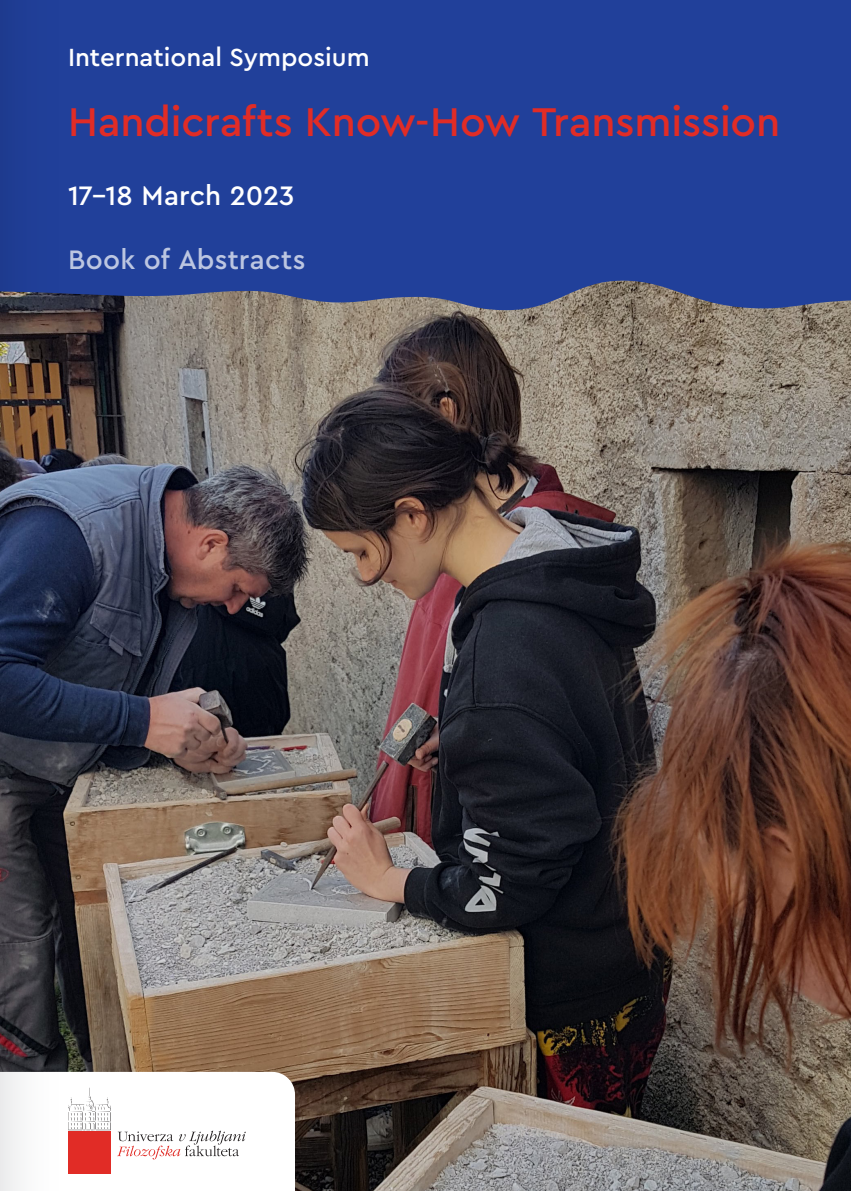
<style>
.page{position:relative;width:851px;height:1191px;background:#fff}
.page>*{position:absolute;margin:0;border:0;box-sizing:border-box;transform-origin:0 0}
.naslov{font:500 42px "Cera Pro";letter-spacing:-.005em;color:#e12c26}
.naslov-2{font:500 28px "Cera Pro";letter-spacing:.01em;color:#bcc6e1}
.naslov-3{font:500 28px "Cera Pro";letter-spacing:.005em;color:#fff}
.podnaslov_1_1{font:500 26px "Cera Pro";color:#fff}
</style>
<div class="page">
<img style="left:68px;top:310px;width:782px;height:881px">
<div style="left:68px;top:0;width:782px;height:310px;background:#21409a"></div>
<svg style="left:68px;top:1071px;width:227px;height:120px"></svg>
<svg style="left:0;top:0;width:68px;height:1191px;background:#424965"></svg>
<p class="podnaslov_1_1" style="left:68px;top:40px;width:303px">International Symposium</p>
<p class="naslov" style="left:68px;top:94px;width:713px">Handicrafts Know-How Transmission</p>
<p class="naslov-3" style="left:68px;top:177px;width:228px">17–18 March 2023</p>
<p class="naslov-2" style="left:68px;top:241px;width:239px">Book of Abstracts</p>
</div>
